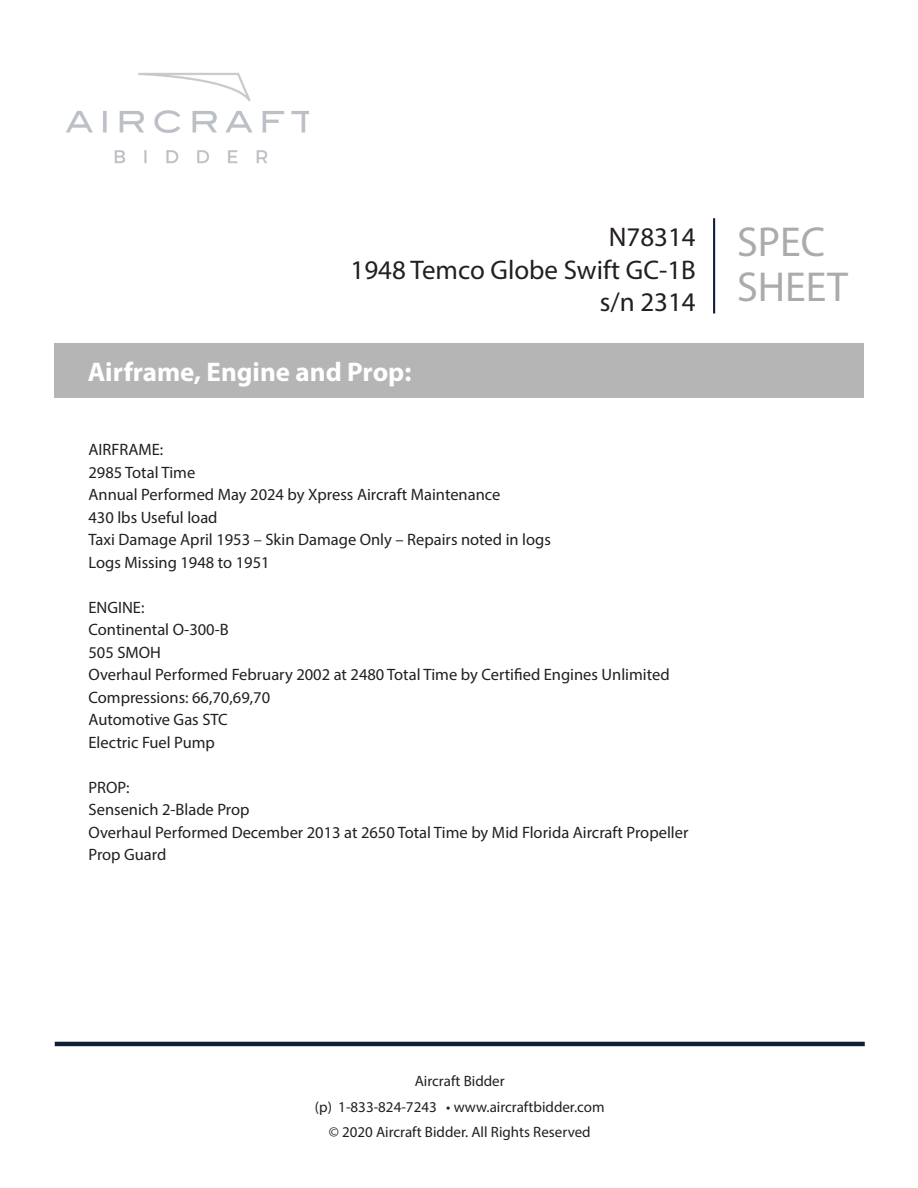
<style>
.page{position:relative;width:918px;height:1188px;background:#fff}
.page>*{position:absolute;margin:0;border:0;box-sizing:border-box;transform-origin:0 0}
.t1{font:42px/45.2px "Myriad Pro";color:#aaabab}
.t2{font:27px/32.4px "Myriad Pro";color:#231f20;text-align:right}
.t3{font:700 27px "Myriad Pro";color:#fff}
.t4{font:16.5px "Myriad Pro";color:#231f20}
.t5{font:15px/25.5px "Myriad Pro";color:#231f20;text-align:center}
</style>
<div class="page">
<div style="left:55px;top:344px;width:809px;height:54px;background:#b5b5b6"></div>
<img style="left:66px;top:73px;width:243px;height:91px">
<hr style="left:55px;top:1042px;width:810px;height:4px;background:#101f37">
<hr style="left:713px;top:218px;width:2px;height:96px;background:#101f37">
<h2 class="t2" style="left:351px;top:221px;width:347px">N78314<br>1948 Temco Globe Swift GC-1B s/n 2314</h2>
<h1 class="t1" style="left:737px;top:219px;width:112px">SPEC<br>SHEET</h1>
<p class="t3" style="left:88px;top:354px;width:325px">Airframe, Engine and Prop:</p>
<p class="t4" style="left:88px;top:439px;width:76px">AIRFRAME:</p>
<p class="t4" style="left:88px;top:462px;width:108px">2985 Total Time</p>
<p class="t4" style="left:88px;top:484px;width:413px">Annual Performed May 2024 by Xpress Aircraft Maintenance</p>
<p class="t4" style="left:88px;top:507px;width:131px">430 lbs Useful load</p>
<p class="t4" style="left:88px;top:529px;width:464px">Taxi Damage April 1953 – Skin Damage Only – Repairs noted in logs</p>
<p class="t4" style="left:88px;top:552px;width:183px">Logs Missing 1948 to 1951</p>
<p class="t4" style="left:88px;top:597px;width:57px">ENGINE:</p>
<p class="t4" style="left:88px;top:619px;width:142px">Continental O-300-B</p>
<p class="t4" style="left:88px;top:642px;width:74px">505 SMOH</p>
<p class="t4" style="left:88px;top:664px;width:583px">Overhaul Performed February 2002 at 2480 Total Time by Certified Engines Unlimited</p>
<p class="t4" style="left:88px;top:687px;width:183px">Compressions: 66,70,69,70</p>
<p class="t4" style="left:88px;top:709px;width:141px">Automotive Gas STC</p>
<p class="t4" style="left:88px;top:732px;width:128px">Electric Fuel Pump</p>
<p class="t4" style="left:88px;top:777px;width:43px">PROP:</p>
<p class="t4" style="left:88px;top:799px;width:163px">Sensenich 2-Blade Prop</p>
<p class="t4" style="left:88px;top:822px;width:601px">Overhaul Performed December 2013 at 2650 Total Time by Mid Florida Aircraft Propeller</p>
<p class="t4" style="left:88px;top:844px;width:79px">Prop Guard</p>
<p class="t5" style="left:315px;top:1068px;width:291px">Aircraft Bidder<br>(p) 1-833-824-7243 • www.aircraftbidder.com © 2020 Aircraft Bidder. All Rights Reserved</p>
</div>
